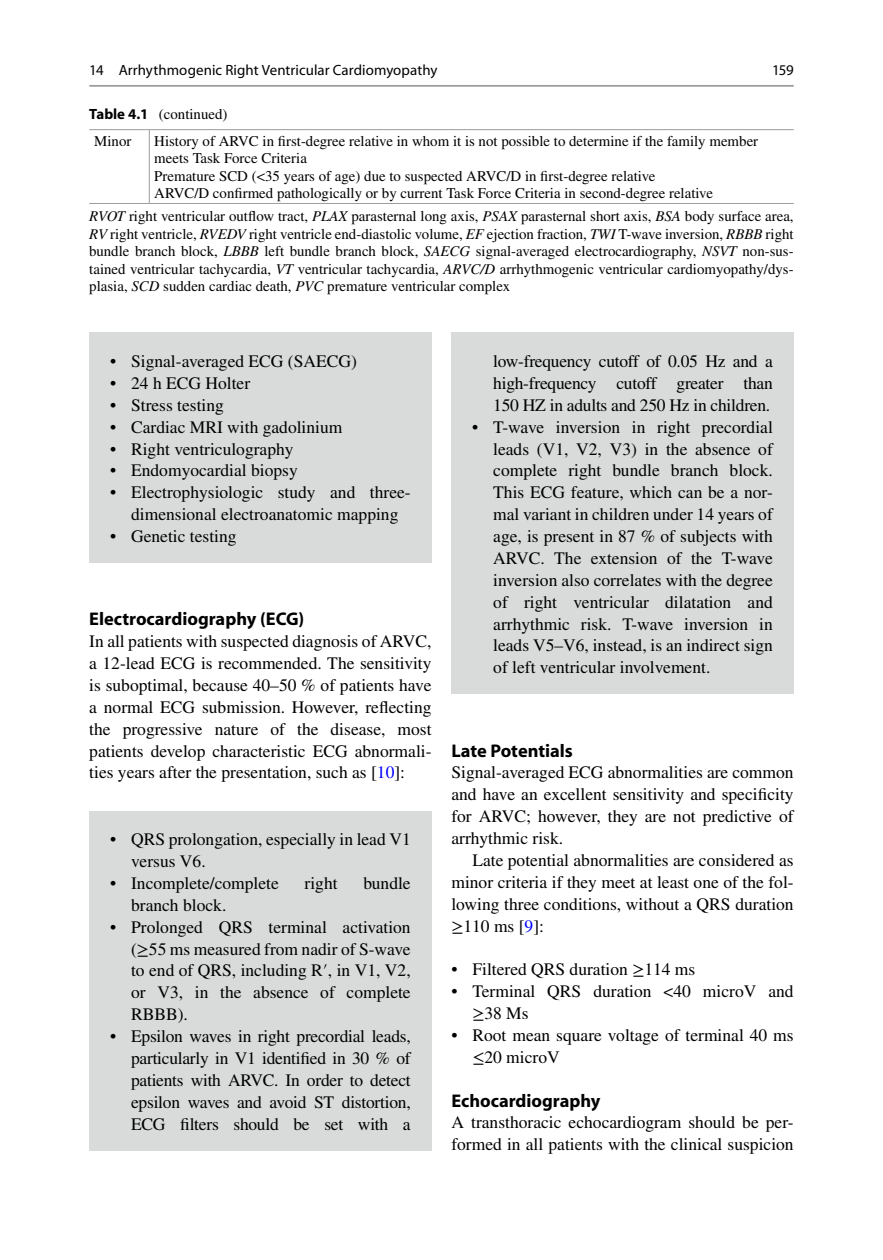
<style>
.page{position:relative;width:883px;height:1260px;background:#fff}
.page>*{position:absolute;margin:0;border:0;box-sizing:border-box;transform-origin:0 0}
.t1{font:700 18.38px "Fdxnnh Myriad";color:#000}
.t2{font:17.5px/21.9px "Rcqptx Times";color:#000;text-align:justify}
.t3{font:14.88px/17.5px "Rcqptx Times";color:#000}
.t4{font:14.88px "Xfgglj Myriad";color:#000}
.s1{font-family:"Fdxnnh Myriad";font-weight:700}
.s2{font-family:"Dlfsfm Times";font-style:italic}
.s3{color:#0000fa}
.s4{font-family:"Csvfsk STIX General"}
</style>
<div class="page">
<hr style="left:149px;top:129px;width:645px;height:1px;background:#9c9c9c">
<hr style="left:149px;top:203px;width:645px;height:1px;background:#9c9c9c">
<hr style="left:89px;top:129px;width:60px;height:1px;background:#9c9c9c">
<hr style="left:149px;top:130px;width:1px;height:73px;background:#9c9c9c">
<hr style="left:89px;top:203px;width:60px;height:1px;background:#9c9c9c">
<div style="left:89px;top:332px;width:343px;height:231px;background:#d9dada"></div>
<div style="left:89px;top:811px;width:343px;height:339px;background:#d9dada"></div>
<div style="left:451px;top:332px;width:343px;height:362px;background:#d9dada"></div>
<hr style="left:89px;top:85px;width:705px;height:2px;background:#9c9c9c">
<p class="t4" style="left:89px;top:64px;width:350px">14 Arrhythmogenic Right Ventricular Cardiomyopathy</p>
<p class="t3" style="left:89px;top:106px;width:140px"><span class="s1">Table 4.1</span> (continued)</p>
<p class="t4" style="left:772px;top:64px;width:23px">159</p>
<p class="t3" style="left:94px;top:133px;width:39px">Minor</p>
<p class="t3" style="left:154px;top:133px;width:605px">History of ARVC in first-degree relative in whom it is not possible to determine if the family member meets Task Force Criteria<br>Premature SCD (&lt;35 years of age) due to suspected ARVC/D in first-degree relative<br>ARVC/D confirmed pathologically or by current Task Force Criteria in second-degree relative</p>
<p class="t3" style="left:89px;top:209px;width:706px;text-align:justify"><span class="s2">RVOT</span> right ventricular outflow tract, <span class="s2">PLAX</span> parasternal long axis, <span class="s2">PSAX</span> parasternal short axis, <span class="s2">BSA</span> body surface area, <span class="s2">RV</span> right ventricle, <span class="s2">RVEDV</span> right ventricle end- diastolic volume, <span class="s2">EF</span> ejection fraction, <span class="s2">TWI</span> T-wave inversion, <span class="s2">RBBB</span> right bundle branch block, <span class="s2">LBBB</span> left bundle branch block, <span class="s2">SAECG</span> signal-averaged electrocardiography, <span class="s2">NSVT</span> non-sus&shy;tained ventricular tachycardia, <span class="s2">VT</span> ventricular tachycardia, <span class="s2">ARVC/D</span> arrhythmogenic ventricular cardiomyopathy/dys&shy;plasia, <span class="s2">SCD</span> sudden cardiac death, <span class="s2">PVC</span> premature ventricular complex</p>
<p class="t2" style="left:110px;top:352px;width:248px">• Signal-averaged ECG (SAECG)</p>
<p class="t2" style="left:110px;top:374px;width:142px">• 24 h ECG Holter</p>
<p class="t2" style="left:110px;top:396px;width:115px">• Stress testing</p>
<p class="t2" style="left:110px;top:417px;width:234px">• Cardiac MRI with gadolinium</p>
<p class="t2" style="left:110px;top:439px;width:185px">• Right ventriculography</p>
<p class="t2" style="left:110px;top:461px;width:189px">• Endomyocardial biopsy</p>
<p class="t2" style="left:110px;top:483px;width:302px;text-align:center">• Electrophysiologic study and three&shy;dimensional electroanatomic mapping</p>
<p class="t2" style="left:110px;top:527px;width:128px">• Genetic testing</p>
<p class="t1" style="left:89px;top:612px;width:217px">Electrocardiography (ECG)</p>
<p class="t2" style="left:89px;top:632px;width:344px">In all patients with suspected diagnosis of ARVC, a 12-lead ECG is recommended. The sensitivity is suboptimal, because 40–50 % of patients have a normal ECG submission. However, reflecting the progressive nature of the disease, most patients develop characteristic ECG abnormali&shy;ties years after the presentation, such as [ <span class="s3">10</span> ]:</p>
<p class="t2" style="left:131px;top:830px;width:281px;text-indent:-21px">• QRS prolongation, especially in lead V1 versus V6.</p>
<p class="t2" style="left:110px;top:874px;width:170px">• Incomplete/complete</p>
<p class="t2" style="left:305px;top:874px;width:35px">right</p>
<p class="t2" style="left:363px;top:874px;width:49px">bundle</p>
<p class="t2" style="left:131px;top:896px;width:97px">branch block.</p>
<p class="t2" style="left:131px;top:918px;width:281px;text-indent:-21px">• Prolonged QRS terminal activation (<span class="s4">≥</span>55 ms measured from nadir of S-wave to end of QRS, including R<span class="s4">′</span>, in V1, V2, or V3, in the absence of complete RBBB).</p>
<p class="t2" style="left:131px;top:1027px;width:281px;text-indent:-21px">• Epsilon waves in right precordial leads, particularly in V1 identified in 30 % of patients with ARVC. In order to detect epsilon waves and avoid ST distortion, ECG filters should be set with a</p>
<p class="t2" style="left:493px;top:352px;width:281px">low-frequency cutoff of 0.05 Hz and a high-frequency cutoff greater than 150 HZ in adults and 250 Hz in children.</p>
<p class="t2" style="left:493px;top:417px;width:281px;text-indent:-21px">• T-wave inversion in right precordial leads (V1, V2, V3) in the absence of complete right bundle branch block.<br>This ECG feature, which can be a nor&shy;mal variant in children under 14 years of age, is present in 87 % of subjects with ARVC. The extension of the T-wave inversion also correlates with the degree of right ventricular dilatation and arrhythmic risk. T-wave inversion in leads V5–V6, instead, is an indirect sign of left ventricular involvement.</p>
<p class="t1" style="left:451px;top:744px;width:123px">Late Potentials</p>
<p class="t2" style="left:451px;top:763px;width:344px">Signal-averaged ECG abnormalities are common and have an excellent sensitivity and specificity for ARVC; however, they are not predictive of arrhythmic risk.</p>
<p class="t2" style="left:451px;top:851px;width:344px;text-indent:21px">Late potential abnormalities are considered as minor criteria if they meet at least one of the fol&shy;lowing three conditions, without a QRS duration <span class="s4">≥</span>110 ms [ <span class="s3">9</span> ]:</p>
<p class="t2" style="left:451px;top:960px;width:245px">• Filtered QRS duration <span class="s4">≥</span>114 ms</p>
<p class="t2" style="left:472px;top:982px;width:323px;text-indent:-21px">• Terminal QRS duration &lt;40 microV and <span class="s4">≥</span>38 Ms</p>
<p class="t2" style="left:472px;top:1026px;width:323px;text-indent:-21px">• Root mean square voltage of terminal 40 ms <span class="s4">≤</span>20 microV</p>
<p class="t1" style="left:451px;top:1094px;width:151px">Echocardiography</p>
<p class="t2" style="left:451px;top:1113px;width:344px">A transthoracic echocardiogram should be per&shy;formed in all patients with the clinical suspicion</p>
</div>
